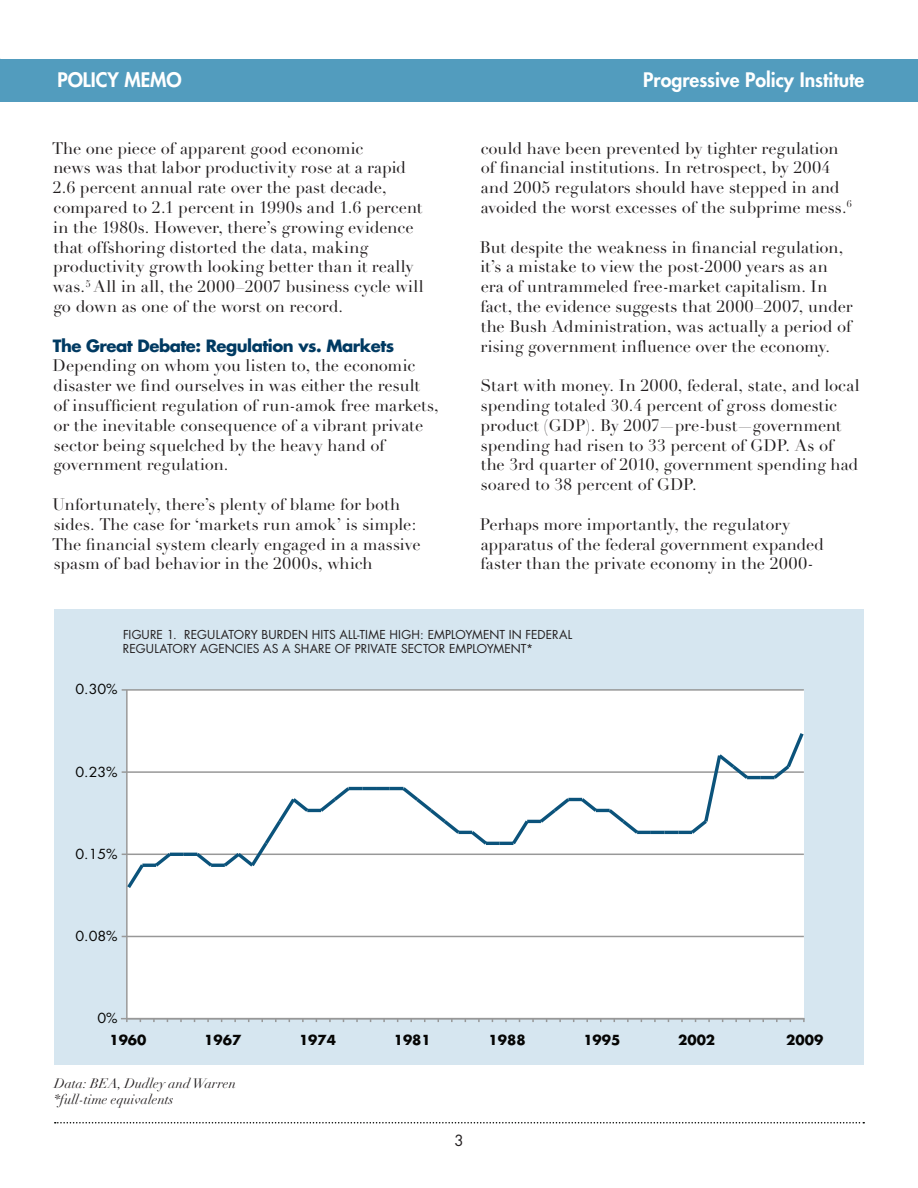
<style>
.page{position:relative;width:918px;height:1188px;background:#fff}
.page>*{position:absolute;margin:0;border:0;box-sizing:border-box;transform-origin:0 0}
.t1{font:800 19.5px "Futura";color:#fff}
.t2{font:16.5px/19.8px "Didot LH";color:#231f20}
.t3{font:700 16.5px "Futura";letter-spacing:-.03em;color:#003a62}
.t4{font:15px "Futura";color:#231f20}
.t5{font:italic 13.5px/16.2px "Didot LH";color:#231f20}
.t6{font:700 13.5px "Futura";color:#050504}
.t7{font:13.5px "Futura";color:#050504;scale:1.06 1}
.t8{font:12px/14.4px "Futura";letter-spacing:.15em;color:#231f20}
</style>
<div class="page">
<hr style="left:0;top:59px;width:3px;height:43px;background:#529cbe">
<div style="left:1px;top:59px;width:917px;height:43px;background:#529cbe"></div>
<svg style="left:55px;top:1122px;width:809px;height:2px"></svg>
<div style="left:54px;top:609px;width:810px;height:456px;background:#d6e6f0"></div>
<div style="left:127px;top:690px;width:677px;height:329px;background:#fff"></div>
<hr style="left:126px;top:690px;width:2px;height:329px;background:#989898">
<hr style="left:122px;top:1018px;width:682px;height:1px;background:#989898">
<hr style="left:122px;top:936px;width:682px;height:1px;background:#989898">
<hr style="left:122px;top:854px;width:682px;height:1px;background:#989898">
<hr style="left:122px;top:771px;width:682px;height:2px;background:#989898">
<hr style="left:122px;top:689px;width:682px;height:2px;background:#989898">
<svg style="left:124px;top:850px;width:51px;height:42px"></svg>
<hr style="left:170px;top:853px;width:14px;height:3px;background:#0b537b">
<svg style="left:184px;top:786px;width:178px;height:81px"></svg>
<hr style="left:362px;top:787px;width:14px;height:3px;background:#0b537b">
<hr style="left:376px;top:787px;width:14px;height:3px;background:#0b537b">
<hr style="left:390px;top:787px;width:14px;height:3px;background:#0b537b">
<svg style="left:399px;top:786px;width:92px;height:59px"></svg>
<hr style="left:486px;top:842px;width:14px;height:3px;background:#0b537b">
<svg style="left:500px;top:797px;width:142px;height:48px"></svg>
<hr style="left:637px;top:831px;width:14px;height:3px;background:#0b537b">
<hr style="left:651px;top:831px;width:14px;height:3px;background:#0b537b">
<svg style="left:665px;top:831px;width:13px;height:3px"></svg>
<hr style="left:678px;top:831px;width:14px;height:3px;background:#0b537b">
<svg style="left:687px;top:754px;width:65px;height:81px"></svg>
<hr style="left:747px;top:776px;width:14px;height:3px;background:#0b537b">
<hr style="left:761px;top:776px;width:14px;height:3px;background:#0b537b">
<svg style="left:770px;top:733px;width:34px;height:47px"></svg>
<p class="t1" style="left:57px;top:68px;width:100px">POLICY MEMO</p>
<p class="t1" style="left:643px;top:68px;width:223px">Progressive Policy Institute</p>
<p class="t2" style="left:52px;top:138px;width:373px">The one piece of apparent good economic<br>news was that labor productivity rose at a rapid 2.6 percent annual rate over the past decade, compared to 2.1 percent in 1990s and 1.6 percent in the 1980s. However, there’s growing evidence that offshoring distorted the data, making productivity growth looking better than it really was.<sup>5</sup> All in all, the 2000–2007 business cycle will go down as one of the worst on record.</p>
<p class="t3" style="left:53px;top:334px;width:343px">The Great Debate: Regulation vs. Markets</p>
<p class="t2" style="left:53px;top:356px;width:388px">Depending on whom you listen to, the economic disaster we find ourselves in was either the result<br>of insufficient regulation of run-amok free markets, or the inevitable consequence of a vibrant private sector being squelched by the heavy hand of government regulation.</p>
<p class="t2" style="left:52px;top:495px;width:370px">Unfortunately, there’s plenty of blame for both sides. The case for ‘markets run amok’ is simple:<br>The financial system clearly engaged in a massive spasm of bad behavior in the 2000s, which</p>
<p class="t2" style="left:481px;top:138px;width:373px">could have been prevented by tighter regulation of financial institutions. In retrospect, by 2004 and 2005 regulators should have stepped in and avoided the worst excesses of the subprime mess.<sup>6</sup></p>
<p class="t2" style="left:480px;top:237px;width:374px">But despite the weakness in financial regulation, it’s a mistake to view the post-2000 years as an era of untrammeled free-market capitalism. In fact, the evidence suggests that 2000–2007, under the Bush Administration, was actually a period of rising government influence over the economy.</p>
<p class="t2" style="left:480px;top:376px;width:381px">Start with money. In 2000, federal, state, and local spending totaled 30.4 percent of gross domestic product (GDP). By 2007—pre-bust—government spending had risen to 33 percent of GDP. As of the 3rd quarter of 2010, government spending had soared to 38 percent of GDP.</p>
<p class="t2" style="left:480px;top:515px;width:346px">Perhaps more importantly, the regulatory apparatus of the federal government expanded faster than the private economy in the 2000-</p>
<p class="t8" style="left:123px;top:627px;width:449px;text-indent:328px">LOYMENT IN FEDERAL<br>REGULATORY AGENCIES AS A SHARE OF PRIVATE SECTOR EMPLOYMENT*</p>
<p class="t8" style="left:123px;top:627px;width:314px">FIGURE 1. REGULATORY BURDEN H ITS ALL-TIME H IGH: EMP</p>
<p class="t7" style="left:75px;top:680px;width:41px">0.30%</p>
<p class="t7" style="left:75px;top:762px;width:41px">0.23%</p>
<p class="t7" style="left:75px;top:845px;width:41px">0.15%</p>
<p class="t7" style="left:75px;top:927px;width:41px">0.08%</p>
<p class="t7" style="left:98px;top:1009px;width:21px">0%</p>
<p class="t6" style="left:109px;top:1030px;width:39px">1960</p>
<p class="t6" style="left:204px;top:1030px;width:39px">1967</p>
<p class="t6" style="left:299px;top:1030px;width:39px">1974</p>
<p class="t6" style="left:394px;top:1030px;width:39px">1981</p>
<p class="t6" style="left:489px;top:1030px;width:39px">1988</p>
<p class="t6" style="left:583px;top:1030px;width:39px">1995</p>
<p class="t6" style="left:678px;top:1030px;width:39px">2002</p>
<p class="t6" style="left:786px;top:1030px;width:39px">2009</p>
<p class="t5" style="left:54px;top:1075px;width:183px">Data: BEA, Dudley and Warren *full-time equivalents</p>
<p class="t4" style="left:454px;top:1131px;width:11px">3</p>
</div>
